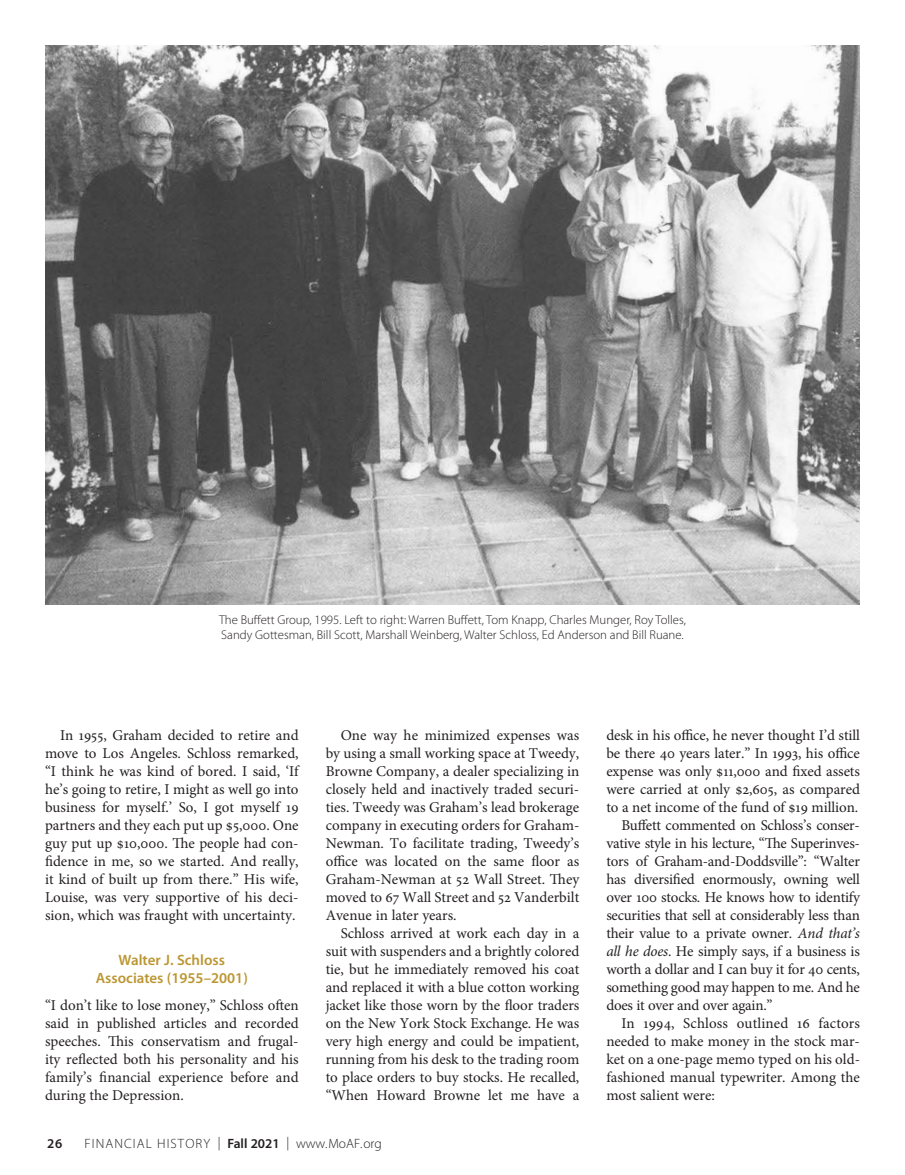
<style>
.page{position:relative;width:905px;height:1175px;background:#fff}
.page>*{position:absolute;margin:0;border:0;box-sizing:border-box;transform-origin:0 0}
.T{font:15px/18px "Minion Pro";letter-spacing:-.005em;color:#231f20;text-align:justify}
.T1{font:15px/18px "Minion Pro";color:#231f20;text-align:justify}
.Subhead{font:600 15px/18px "Myriad Pro";color:#bb9632;text-align:center}
.t1{font:300 13.5px "Myriad Pro";letter-spacing:.08em;color:#231f20}
.t2{font:600 13.5px "Myriad Pro";color:#231f20}
.Caption{font:300 12.75px/15.3px "Myriad Pro";color:#231f20}
.s1{font-weight:600}
.s2{font-style:italic}
</style>
<div class="page">
<img style="left:45px;top:45px;width:815px;height:560px">
<p class="Caption" style="left:219px;top:612px;width:468px">The Buffett Group, 1995. Left to right: Warren Buffett, Tom Knapp, Charles Munger, Roy Tolles,<br>Sandy Gottesman, Bill Scott, Marshall Weinberg, Walter Schloss, Ed Anderson and Bill Ruane.</p>
<p class="T" style="left:45px;top:726px;width:256px;text-indent:15px">In 1955, Graham decided to retire and move to Los Angeles. Schloss remarked, “I think he was kind of bored. I said, ‘If he’s going to retire, I might as well go into business for myself.’ So, I got myself 19 partners and they each put up $5,000. One guy put up $10,000. The people had con&shy;fidence in me, so we started. And really, it kind of built up from there.” His wife, Louise, was very supportive of his deci&shy;sion, which was fraught with uncertainty.</p>
<p class="Subhead" style="left:96px;top:950px;width:153px">Walter J. Schloss<br>Associates (1955–2001)</p>
<p class="T1" style="left:45px;top:996px;width:255px">“I don’t like to lose money,” Schloss often said in published articles and recorded speeches. This conservatism and frugal&shy;ity reflected both his personality and his family’s financial experience before and during the Depression.</p>
<p class="T" style="left:326px;top:726px;width:255px;text-indent:15px">One way he minimized expenses was by using a small working space at Tweedy, Browne Company, a dealer specializing in closely held and inactively traded securi&shy;ties. Tweedy was Graham’s lead brokerage company in executing orders for Graham-Newman. To facilitate trading, Tweedy’s office was located on the same floor as Graham-Newman at 52 Wall Street. They moved to 67 Wall Street and 52 Vanderbilt Avenue in later years.</p>
<p class="T" style="left:326px;top:924px;width:255px;text-indent:15px">Schloss arrived at work each day in a suit with suspenders and a brightly colored tie, but he immediately removed his coat and replaced it with a blue cotton working jacket like those worn by the floor traders on the New York Stock Exchange. He was very high energy and could be impatient, running from his desk to the trading room to place orders to buy stocks. He recalled, “When Howard Browne let me have a</p>
<p class="t2" style="left:47px;top:1134px;width:17px">26</p>
<p class="t1" style="left:85px;top:1136px;width:299px">FINANCIAL HISTORY | <span class="s1">Fall 2021</span> | www.MoAF.org</p>
<p class="T" style="left:606px;top:726px;width:255px">desk in his office, he never thought I’d still be there 40 years later.” In 1993, his office expense was only $11,000 and fixed assets were carried at only $2,605, as compared to a net income of the fund of $19 million.</p>
<p class="T" style="left:606px;top:816px;width:255px;text-indent:15px">Buffett commented on Schloss’s conser&shy;vative style in his lecture, “The Superinves&shy;tors of Graham-and-Doddsville”: “Walter has diversified enormously, owning well over 100 stocks. He knows how to identify securities that sell at considerably less than their value to a private owner. <span class="s2">And that’s all he does</span>. He simply says, if a business is worth a dollar and I can buy it for 40 cents, something good may happen to me. And he does it over and over again.”</p>
<p class="T" style="left:606px;top:1014px;width:255px;text-indent:15px">In 1994, Schloss outlined 16 factors needed to make money in the stock mar&shy;ket on a one-page memo typed on his old&shy;fashioned manual typewriter. Among the most salient were:</p>
</div>
